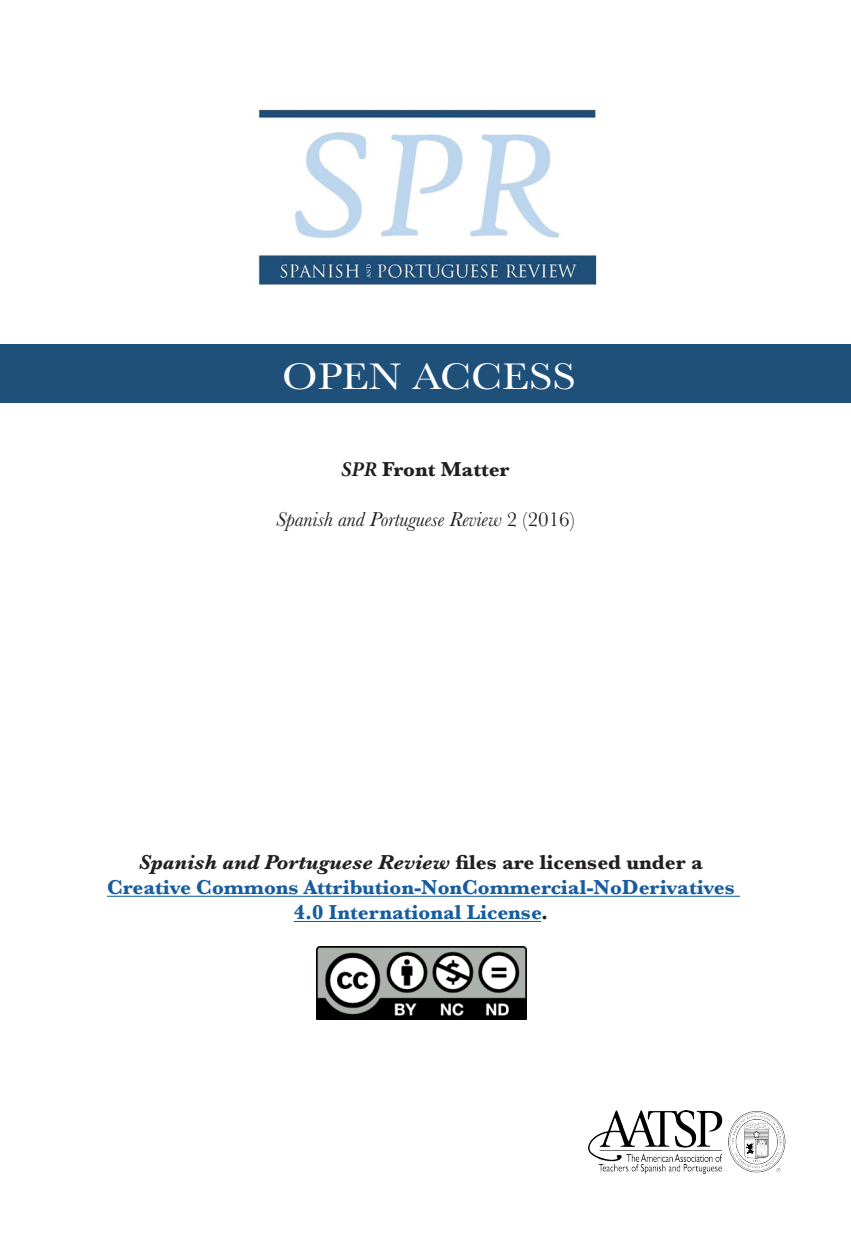
<style>
.page{position:relative;width:851px;height:1260px;background:#fff}
.page>*{position:absolute;margin:0;border:0;box-sizing:border-box;transform-origin:0 0}
.SPR_Block_Quote{font:38.5px "Baskerville";color:#fff;scale:1.12 1}
.SPR_Block_Quote-2{font:700 21px/25.2px "Baskerville";color:#175d9e;text-align:center}
.SPR_Block_Quote-3{font:italic 21px "Baskerville";color:#231f20}
.SPR_Block_Quote-4{font:700 21px "Baskerville";color:#231f20}
.s1{font-family:"Minion Pro";font-style:italic}
.s2{font-style:normal}
.s3{font-style:italic;color:#231f20}
.s4{color:#231f20}
</style>
<div class="page">
<img style="left:258px;top:109px;width:339px;height:176px">
<div style="left:0;top:344px;width:850px;height:59px;background:#1f5079"></div>
<hr style="left:107px;top:896px;width:633px;height:1px;background:#175d9e">
<hr style="left:294px;top:921px;width:247px;height:1px;background:#175d9e">
<img style="left:316px;top:946px;width:210px;height:73px">
<img style="left:588px;top:1111px;width:197px;height:62px">
<p class="SPR_Block_Quote" style="left:282px;top:352px;width:264px">OPEN ACCESS</p>
<p class="SPR_Block_Quote-4" style="left:341px;top:454px;width:170px"><span class="s1">SPR</span> Front Matter</p>
<p class="SPR_Block_Quote-3" style="left:276px;top:505px;width:300px">Spanish and Portuguese Review <span class="s2">2 (2016)</span></p>
<p class="SPR_Block_Quote-2" style="left:107px;top:850px;width:629px"><span class="s3">Spanish and Portuguese Review</span> <span class="s4">files are licensed under a<br></span>Creative Commons Attribution-NonCommercial-NoDerivatives<br>4.0 International License<span class="s4">.</span></p>
</div>
